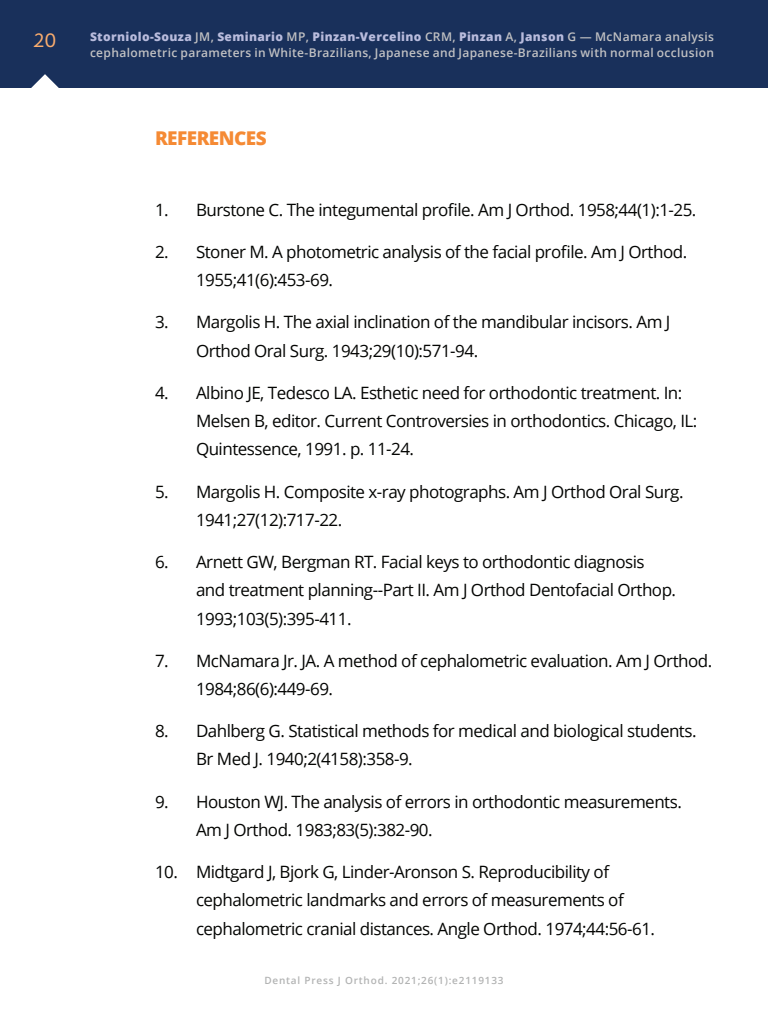
<style>
.page{position:relative;width:768px;height:1024px;background:#fff}
.page>*{position:absolute;margin:0;border:0;box-sizing:border-box;transform-origin:0 0}
.t1{font:800 19px "Open Sans";letter-spacing:-.03em;color:#f58a34}
.t2{font:500 18px "Semplicita Pro";color:#f9ac6e}
.t3{font:17px/28.2px "Open Sans";letter-spacing:-.03em;color:#040503}
.t4{font:600 12px/16px "Open Sans";letter-spacing:.03em;color:#c1c1c3}
.t5{font:600 10px "Open Sans";letter-spacing:.08em;color:#b2b3b3}
.s1{font-weight:800;color:#b9bcdd}
</style>
<div class="page">
<div style="left:0;top:0;width:768px;height:88px;background:#19305b"></div>
<svg style="left:31px;top:74px;width:28px;height:14px"></svg>
<p class="t2" style="left:34px;top:27px;width:24px">20</p>
<p class="t4" style="left:90px;top:29px;width:626px"><span class="s1">Storniolo-Souza</span> JM, <span class="s1">Seminario</span> MP, <span class="s1">Pinzan-Vercelino</span> CRM, <span class="s1">Pinzan</span> A, <span class="s1">Janson</span> G — McNamara analysis cephalometric parameters in White-Brazilians, Japanese and Japanese-Brazilians with normal occlusion</p>
<p class="t1" style="left:155px;top:123px;width:113px">REFERENCES</p>
<p class="t3" style="left:155px;top:195px;width:543px">1. Burstone C. The integumental profile. Am J Orthod. 1958;44(1):1-25.</p>
<p class="t3" style="left:196px;top:237px;width:493px;text-indent:-41px">2. Stoner M. A photometric analysis of the facial profile. Am J Orthod.<br>1955;41(6):453-69.</p>
<p class="t3" style="left:196px;top:308px;width:476px;text-indent:-41px">3. Margolis H. The axial inclination of the mandibular incisors. Am J<br>Orthod Oral Surg. 1943;29(10):571-94.</p>
<p class="t3" style="left:196px;top:378px;width:503px;text-indent:-41px">4. Albino JE, Tedesco LA. Esthetic need for orthodontic treatment. In:<br>Melsen B, editor. Current Controversies in orthodontics. Chicago, IL:<br>Quintessence, 1991. p. 11-24.</p>
<p class="t3" style="left:196px;top:477px;width:489px;text-indent:-41px">5. Margolis H. Composite x-ray photographs. Am J Orthod Oral Surg.<br>1941;27(12):717-22.</p>
<p class="t3" style="left:196px;top:547px;width:482px;text-indent:-41px">6. Arnett GW, Bergman RT. Facial keys to orthodontic diagnosis and treatment planning--Part II. Am J Orthod Dentofacial Orthop.<br>1993;103(5):395-411.</p>
<p class="t3" style="left:196px;top:646px;width:518px;text-indent:-41px">7. McNamara Jr. JA. A method of cephalometric evaluation. Am J Orthod.<br>1984;86(6):449-69.</p>
<p class="t3" style="left:196px;top:717px;width:502px;text-indent:-41px">8. Dahlberg G. Statistical methods for medical and biological students.<br>Br Med J. 1940;2(4158):358-9.</p>
<p class="t3" style="left:196px;top:787px;width:487px;text-indent:-41px">9. Houston WJ. The analysis of errors in orthodontic measurements.<br>Am J Orthod. 1983;83(5):382-90.</p>
<p class="t3" style="left:196px;top:858px;width:461px;text-indent:-41px">10. Midtgard J, Bjork G, Linder-Aronson S. Reproducibility of cephalometric landmarks and errors of measurements of cephalometric cranial distances. Angle Orthod. 1974;44:56-61.</p>
<p class="t5" style="left:264px;top:974px;width:241px">Dental Press J Orthod. 2021;26(1):e2119133</p>
</div>
